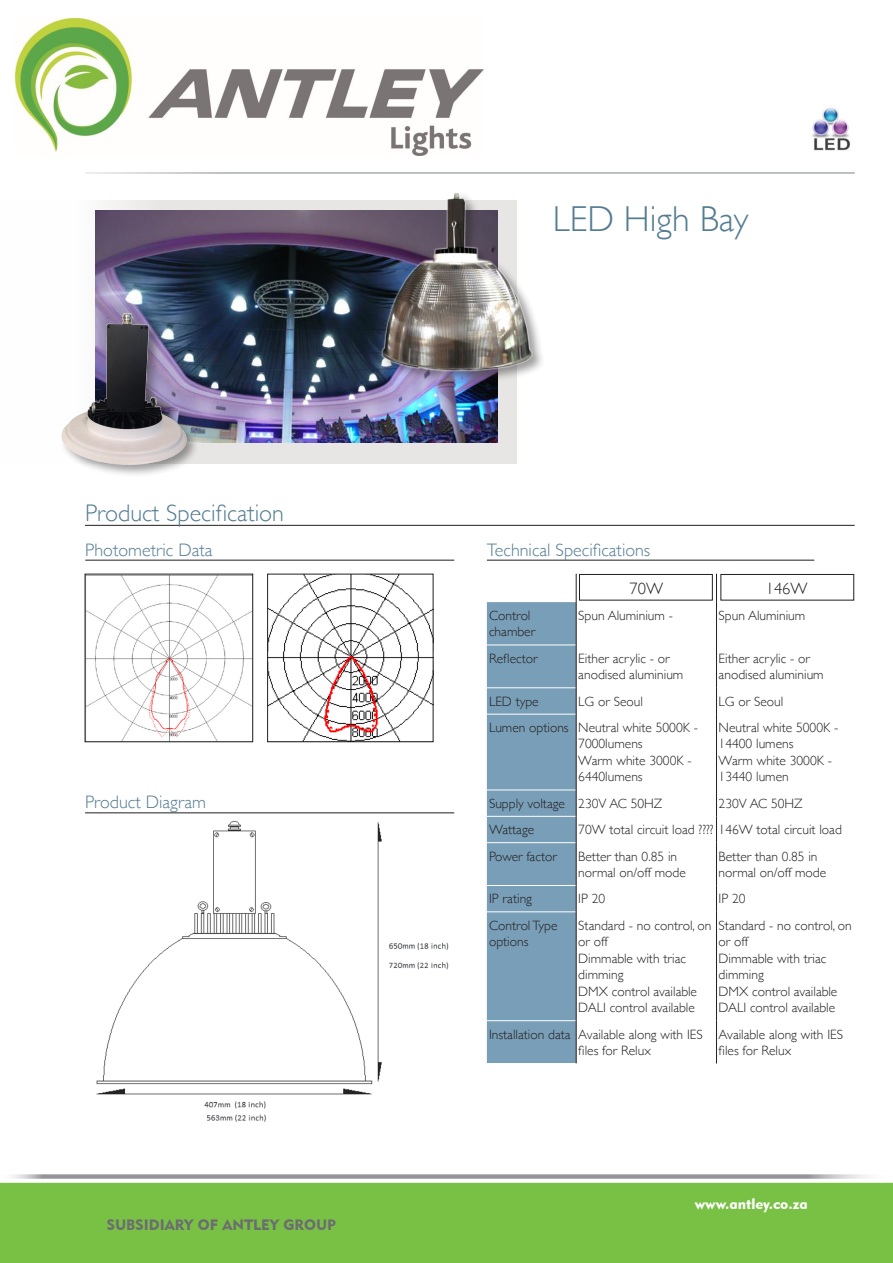
<style>
.page{position:relative;width:893px;height:1263px;background:#fff}
.page>*{position:absolute;margin:0;border:0;box-sizing:border-box;transform-origin:0 0}
.Main_head{font:300 36px "Gill Sans";color:#547c92}
.head_l3{font:300 24px "Gill Sans";color:#547c92}
.head_l2{font:300 18px "Gill Sans";color:#547c92}
.table_head{font:300 16.5px "Gill Sans";color:#231f20}
.t1{font:15px "Geometric 415 BT Black A";color:#6c6d70}
.t2{font:15px "Geometric 415 BT Black A";color:#fff}
.t3{font:300 13.5px/16.5px "Gill Sans";color:#231f20}
</style>
<div class="page">
<div style="left:0;top:1183px;width:893px;height:80px;background:#79c144"></div>
<hr style="left:85px;top:172px;width:770px;height:2px;background:#a8a9ad">
<div style="left:0;top:1174px;width:893px;height:5px;background:#939598"></div>
<svg style="left:95px;top:200px;width:422px;height:263px;background:#e1dfdf"></svg>
<img style="left:96px;top:211px;width:401px;height:232px">
<div style="left:380px;top:191px;width:166px;height:194px;background:#231f20;opacity:.45"></div>
<img style="left:378px;top:191px;width:158px;height:181px">
<div style="left:60px;top:312px;width:139px;height:166px;background:#231f20;opacity:.45"></div>
<img style="left:60px;top:312px;width:128px;height:154px">
<img style="left:269px;top:576px;width:162px;height:164px">
<div style="left:267px;top:574px;width:166px;height:168px;border:1px solid #231f20"></div>
<hr style="left:85px;top:525px;width:770px;height:1px;background:#231f20">
<hr style="left:85px;top:560px;width:369px;height:1px;background:#231f20">
<hr style="left:85px;top:812px;width:369px;height:1px;background:#231f20">
<img style="left:96px;top:821px;width:353px;height:301px">
<img style="left:87px;top:576px;width:164px;height:164px">
<div style="left:85px;top:574px;width:168px;height:168px;border:1px solid #231f20"></div>
<hr style="left:716px;top:602px;width:1px;height:43px;background:#231f20">
<hr style="left:716px;top:645px;width:1px;height:43px;background:#231f20">
<svg style="left:716px;top:688px;width:1px;height:26px"></svg>
<hr style="left:716px;top:714px;width:1px;height:76px;background:#231f20">
<svg style="left:716px;top:790px;width:1px;height:53px"></svg>
<hr style="left:716px;top:843px;width:1px;height:42px;background:#231f20">
<svg style="left:716px;top:885px;width:1px;height:27px"></svg>
<hr style="left:716px;top:912px;width:1px;height:109px;background:#231f20">
<hr style="left:716px;top:1021px;width:1px;height:42px;background:#231f20">
<svg style="left:487px;top:574px;width:90px;height:489px;background:#82a4ba"></svg>
<svg style="left:716px;top:574px;width:1px;height:28px"></svg>
<hr style="left:487px;top:560px;width:327px;height:1px;background:#231f20">
<div style="left:579px;top:574px;width:134px;height:26px;border:1px solid #231f20"></div>
<div style="left:720px;top:574px;width:134px;height:26px;border:1px solid #231f20"></div>
<img style="left:812px;top:108px;width:38px;height:43px">
<img style="left:15px;top:18px;width:468px;height:137px">
<p class="head_l3" style="left:85px;top:494px;width:200px">Product Specification</p>
<p class="head_l2" style="left:85px;top:535px;width:129px">Photometric Data</p>
<p class="head_l2" style="left:85px;top:788px;width:122px">Product Diagram</p>
<p class="t1" style="left:107px;top:1215px;width:231px">SUBSIDIARY OF ANTLEY GROUP</p>
<p class="Main_head" style="left:553px;top:191px;width:197px">LED High Bay</p>
<p class="head_l2" style="left:487px;top:535px;width:165px">Technical Specifications</p>
<p class="table_head" style="left:630px;top:575px;width:35px">70W</p>
<p class="table_head" style="left:766px;top:575px;width:43px">146W</p>
<p class="t3" style="left:489px;top:607px;width:48px">Control chamber</p>
<p class="t3" style="left:578px;top:607px;width:96px">Spun Aluminium -</p>
<p class="t3" style="left:719px;top:607px;width:88px">Spun Aluminium</p>
<p class="t3" style="left:489px;top:649px;width:50px">Reflector</p>
<p class="t3" style="left:578px;top:649px;width:107px">Either acrylic - or anodised aluminium</p>
<p class="t3" style="left:719px;top:649px;width:107px">Either acrylic - or anodised aluminium</p>
<p class="t3" style="left:489px;top:692px;width:51px">LED type</p>
<p class="t3" style="left:578px;top:692px;width:66px">LG or Seoul</p>
<p class="t3" style="left:719px;top:692px;width:66px">LG or Seoul</p>
<p class="t3" style="left:489px;top:719px;width:81px">Lumen options</p>
<p class="t3" style="left:578px;top:719px;width:121px">Neutral white 5000K -<br>7000lumens<br>Warm white 3000K -<br>6440lumens</p>
<p class="t3" style="left:719px;top:719px;width:121px">Neutral white 5000K -<br>14400 lumens<br>Warm white 3000K -<br>13440 lumen</p>
<p class="t3" style="left:489px;top:794px;width:77px">Supply voltage</p>
<p class="t3" style="left:578px;top:794px;width:86px">230V AC 50HZ</p>
<p class="t3" style="left:719px;top:794px;width:86px">230V AC 50HZ</p>
<p class="t3" style="left:489px;top:821px;width:47px">Wattage</p>
<p class="t3" style="left:578px;top:821px;width:265px">70W total circuit load ???? 146W total circuit load</p>
<p class="t3" style="left:489px;top:847px;width:69px">Power factor</p>
<p class="t3" style="left:578px;top:847px;width:109px">Better than 0.85 in normal on/off mode</p>
<p class="t3" style="left:719px;top:847px;width:109px">Better than 0.85 in normal on/off mode</p>
<p class="t3" style="left:489px;top:890px;width:45px">IP rating</p>
<p class="t3" style="left:578px;top:890px;width:28px">IP 20</p>
<p class="t3" style="left:719px;top:890px;width:28px">IP 20</p>
<p class="t3" style="left:489px;top:916px;width:70px">Control Type options</p>
<p class="t3" style="left:578px;top:916px;width:135px">Standard - no control, on or off<br>Dimmable with triac dimming<br>DMX control available<br>DALI control available</p>
<p class="t3" style="left:719px;top:916px;width:135px">Standard - no control, on or off<br>Dimmable with triac dimming<br>DMX control available<br>DALI control available</p>
<p class="t3" style="left:489px;top:1025px;width:83px">Installation data</p>
<p class="t3" style="left:578px;top:1025px;width:126px">Available along with IES files for Relux</p>
<p class="t3" style="left:719px;top:1025px;width:126px">Available along with IES files for Relux</p>
<p class="t2" style="left:695px;top:1195px;width:115px">www.antley.co.za</p>
</div>
